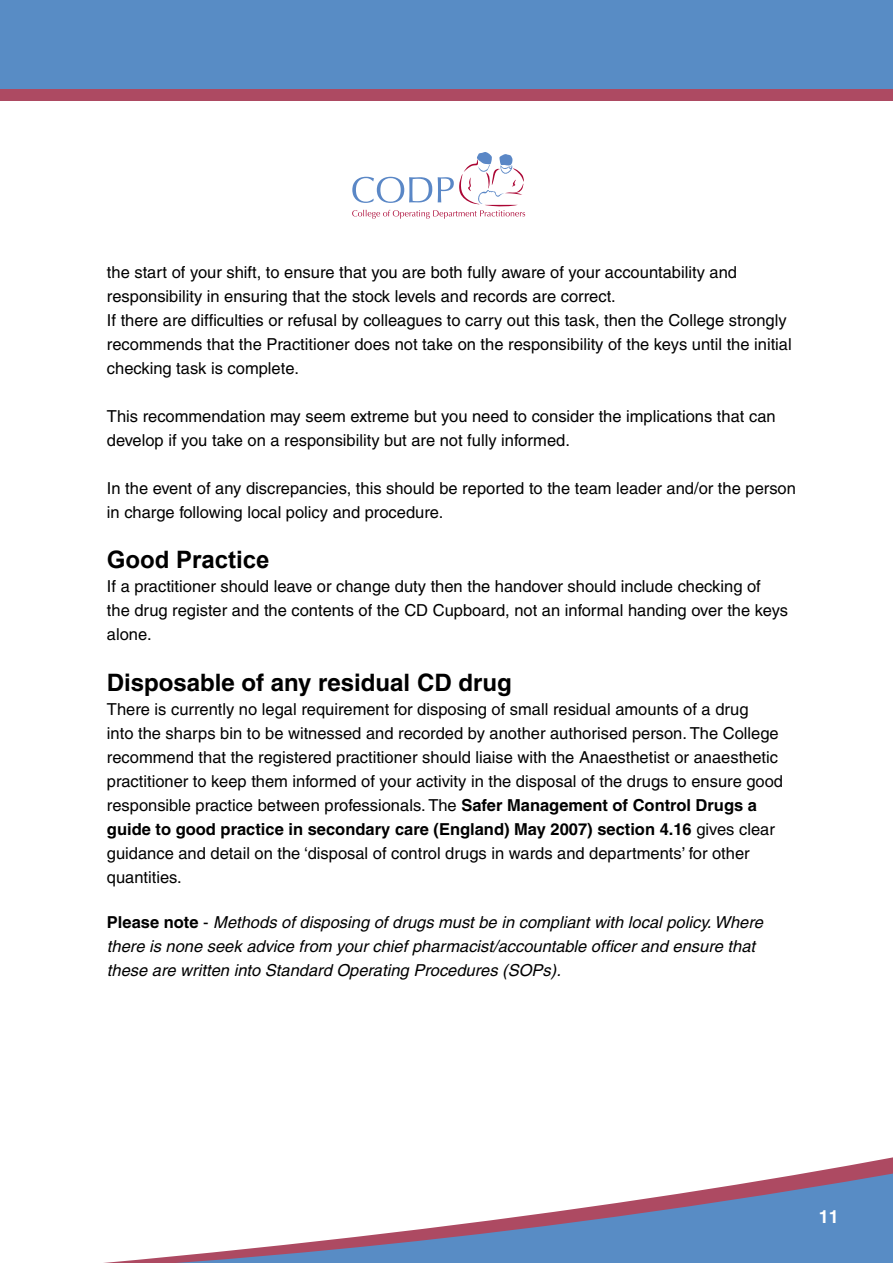
<style>
.page{position:relative;width:893px;height:1263px;background:#fff}
.page>*{position:absolute;margin:0;border:0;box-sizing:border-box;transform-origin:0 0}
.t1{font:700 24px "Helvetica";color:#000}
.t2{font:700 24px "Arial";color:#000}
.t3{font:700 18px "Helvetica";color:#fff}
.t4{font:16.5px/24px "Helvetica";color:#000}
.t5{font:italic 16.5px/24px "Helvetica";color:#000}
.s1{font-weight:700}
.s2{font-weight:700;font-style:normal}
.s3{font-style:normal}
</style>
<div class="page">
<svg style="left:104px;top:1159px;width:789px;height:104px"></svg>
<div style="left:0;top:11px;width:893px;height:90px;background:#ad4a62"></div>
<div style="left:0;top:0;width:893px;height:89px;background:#588cc5"></div>
<svg style="left:352px;top:152px;width:173px;height:67px"></svg>
<p class="t4" style="left:107px;top:260px;width:686px">the start of your shift, to ensure that you are both fully aware of your accountability and responsibility in ensuring that the stock levels and records are correct.<br>If there are difficulties or refusal by colleagues to carry out this task, then the College strongly recommends that the Practitioner does not take on the responsibility of the keys until the initial checking task is complete.</p>
<p class="t4" style="left:107px;top:404px;width:670px">This recommendation may seem extreme but you need to consider the implications that can develop if you take on a responsibility but are not fully informed.</p>
<p class="t4" style="left:107px;top:476px;width:690px">In the event of any discrepancies, this should be reported to the team leader and/or the person in charge following local policy and procedure.</p>
<h1 class="t2" style="left:107px;top:546px;width:164px">Good Practice</h1>
<p class="t4" style="left:107px;top:574px;width:683px">If a practitioner should leave or change duty then the handover should include checking of<br>the drug register and the contents of the CD Cupboard, not an informal handing over the keys alone.</p>
<h1 class="t1" style="left:107px;top:668px;width:406px">Disposable of any residual CD drug</h1>
<p class="t4" style="left:107px;top:697px;width:678px">There is currently no legal requirement for disposing of small residual amounts of a drug<br>into the sharps bin to be witnessed and recorded by another authorised person. The College recommend that the registered practitioner should liaise with the Anaesthetist or anaesthetic practitioner to keep them informed of your activity in the disposal of the drugs to ensure good responsible practice between professionals. The <span class="s1">Safer Management of Control Drugs a guide to good practice in secondary care (England) May 2007) section 4.16</span> gives clear guidance and detail on the ‘disposal of control drugs in wards and departments’ for other quantities.</p>
<p class="t5" style="left:107px;top:910px;width:658px"><span class="s2">Please note</span> <span class="s3">-</span> Methods of disposing of drugs must be in compliant with local policy. Where there is none seek advice from your chief pharmacist/accountable officer and ensure that these are written into Standard Operating Procedures (SOPs).</p>
<p class="t3" style="left:819px;top:1205px;width:22px">11</p>
</div>
